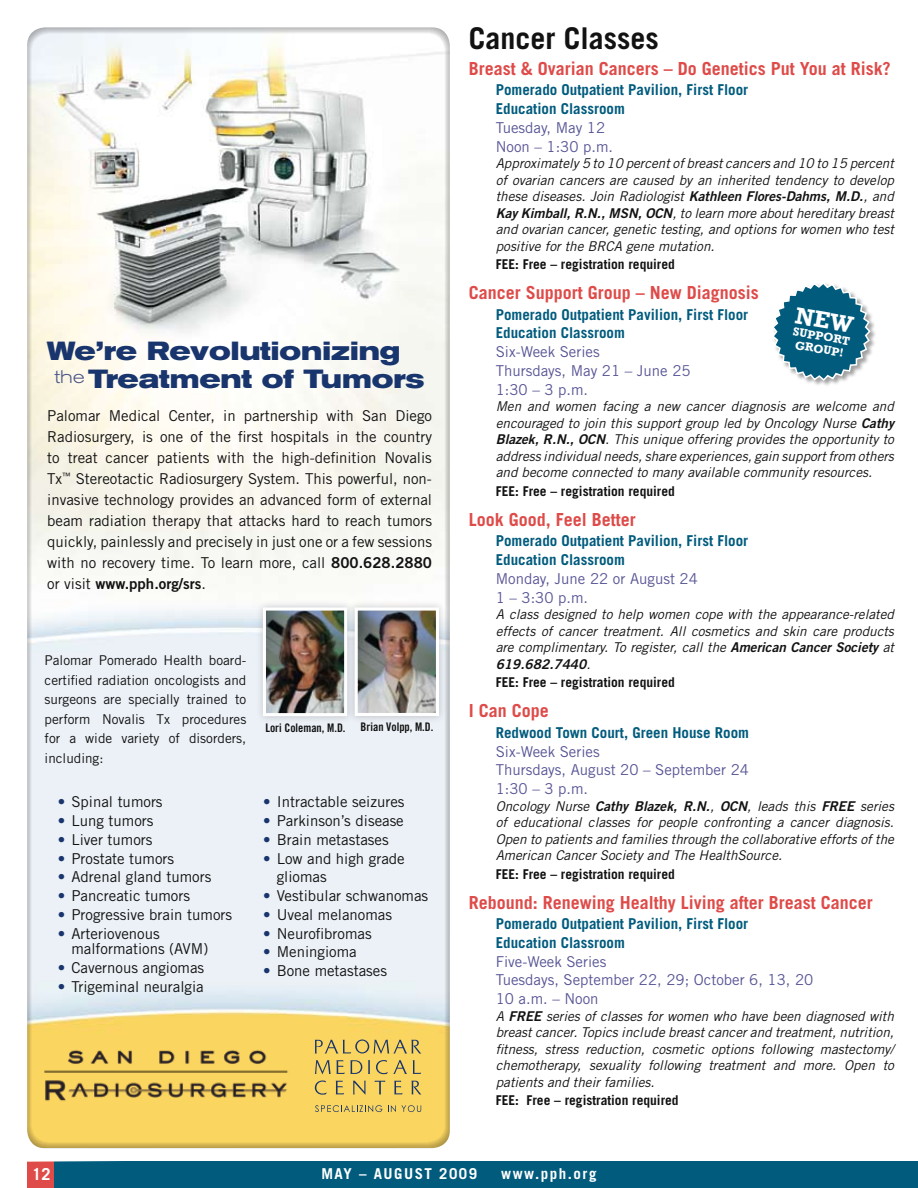
<style>
.page{position:relative;width:918px;height:1188px;background:#fff}
.page>*{position:absolute;margin:0;border:0;box-sizing:border-box;transform-origin:0 0}
.t1{font:700 30px "Trade Gothic";color:#121212}
.t2{font:700 expanded 26.1px/27.9px "Akzidenz Grotesk BE";color:#19356d}
.t3{font:700 18px "Trade Gothic";color:#de4b49}
.t4{font:700 16.5px "Trade Gothic";color:#fff}
.t5{font:15px/21px "Trade Gothic";color:#121212}
.t6{font:700 15px/18.8px "Trade Gothic";color:#005b7d}
.t7{font:15px/18.8px "Trade Gothic";color:#585696}
.t8{font:700 15px "Trade Gothic";letter-spacing:.1em;color:#fff}
.t9{font:15px "Trade Gothic Bold Two";color:#121212}
.t10{font:italic 13.5px/16.5px "Trade Gothic";color:#121212;text-align:justify}
.t11{font:13.5px/19.5px "Trade Gothic";color:#121212;text-align:justify}
.t12{font:700 13.5px "Trade Gothic";color:#121212}
.t13{font:italic 13.5px "Trade Gothic Bold Two";color:#121212}
.t14{font:700 12px "Rockwell";color:#fff}
.t15{font:11.85px "Trade Gothic Bold Cond Twenty";color:#121212}
.s1{font-family:"Trade Gothic Bold Two"}
.s2{font-family:"Trade Gothic"}
.s3{color:#19356d}
</style>
<div class="page">
<div style="left:27px;top:1161px;width:891px;height:27px;background:#005b7d"></div>
<div style="left:27px;top:1161px;width:27px;height:27px;background:#de4b49"></div>
<div style="left:772px;top:282px;width:105px;height:106px;background:#121212;opacity:.4"></div>
<svg style="left:27px;top:27px;width:423px;height:1135px"></svg>
<svg style="left:772px;top:282px;width:100px;height:100px"></svg>
<h2 class="t2" style="left:47px;top:337px;width:379px">We’re Revolutionizing <sup>the</sup> Treatment of Tumors</h2>
<p class="t5" style="left:47px;top:405px;width:386px;text-align:justify">Palomar Medical Center, in partnership with San Diego Radiosurgery, is one of the first hospitals in the country to treat cancer patients with the high-definition Novalis Tx<sup>™</sup> Stereotactic Radiosurgery System. This powerful, non&shy;invasive technology provides an advanced form of external beam radiation therapy that attacks hard to reach tumors quickly, painlessly and precisely in just one or a few sessions with no recovery time. To learn more, call <span class="s1">800.628.2880</span></p>
<p class="t9" style="left:47px;top:574px;width:160px"><span class="s2">or visit</span> www.pph.org/srs<span class="s2">.</span></p>
<p class="t11" style="left:45px;top:650px;width:203px">Palomar Pomerado Health board&shy;certified radiation oncologists and surgeons are specially trained to perform Novalis Tx procedures for a wide variety of disorders, including:</p>
<p class="t5" style="left:58px;top:791px;width:106px"><span class="s3">•</span> Spinal tumors</p>
<p class="t5" style="left:58px;top:810px;width:97px"><span class="s3">•</span> Lung tumors</p>
<p class="t5" style="left:58px;top:829px;width:96px"><span class="s3">•</span> Liver tumors</p>
<p class="t5" style="left:58px;top:848px;width:118px"><span class="s3">•</span> Prostate tumors</p>
<p class="t5" style="left:58px;top:866px;width:155px"><span class="s3">•</span> Adrenal gland tumors</p>
<p class="t5" style="left:58px;top:885px;width:134px"><span class="s3">•</span> Pancreatic tumors</p>
<p class="t5" style="left:58px;top:904px;width:176px"><span class="s3">•</span> Progressive brain tumors</p>
<p class="t5" style="left:71px;top:925px;width:139px;line-height:15.8px;text-indent:-14px"><span class="s3">•</span> Arteriovenous malformations (AVM)</p>
<p class="t5" style="left:58px;top:957px;width:148px"><span class="s3">•</span> Cavernous angiomas</p>
<p class="t5" style="left:58px;top:976px;width:147px"><span class="s3">•</span> Trigeminal neuralgia</p>
<p class="t15" style="left:265px;top:720px;width:82px">Lori Coleman, M.D.</p>
<p class="t15" style="left:361px;top:720px;width:74px">Brian Volpp, M.D.</p>
<p class="t5" style="left:263px;top:791px;width:143px"><span class="s3">•</span> I ntractable seizures</p>
<p class="t5" style="left:263px;top:810px;width:142px"><span class="s3">•</span> Parkinson’s disease</p>
<p class="t5" style="left:263px;top:829px;width:127px"><span class="s3">•</span> Brain metastases</p>
<p class="t5" style="left:277px;top:849px;width:129px;line-height:18.8px;text-indent:-14px"><span class="s3">•</span> Low and high grade gliomas</p>
<p class="t5" style="left:263px;top:885px;width:167px"><span class="s3">•</span> Vestibular schwanomas</p>
<p class="t5" style="left:263px;top:904px;width:130px"><span class="s3">•</span> Uveal melanomas</p>
<p class="t5" style="left:263px;top:923px;width:110px"><span class="s3">•</span> Neurofibromas</p>
<p class="t5" style="left:263px;top:941px;width:95px"><span class="s3">•</span> Meningioma</p>
<p class="t5" style="left:263px;top:960px;width:125px"><span class="s3">•</span> Bone metastases</p>
<h1 class="t1" style="left:469px;top:20px;width:191px">Cancer Classes</h1>
<h3 class="t3" style="left:469px;top:57px;width:424px">Breast &amp; Ovarian Cancers – Do Genetics Put You at Risk?</h3>
<p class="t6" style="left:496px;top:80px;width:254px">Pomerado Outpatient Pavilion, First Floor<br>Education Classroom</p>
<p class="t7" style="left:496px;top:118px;width:119px">Tuesday, May 12<br>Noon – 1:30 p.m.</p>
<p class="t10" style="left:496px;top:155px;width:400px">Approximately 5 to 10 percent of breast cancers and 10 to 15 percent of ovarian cancers are caused by an inherited tendency to develop these diseases. Join Radiologist <span class="s1">Kathleen Flores-Dahms, M.D.</span>, and <span class="s1">Kay Kimball, R.N., MSN, OCN</span>, to learn more about hereditary breast and ovarian cancer, genetic testing, and options for women who test positive for the BRCA gene mutation.</p>
<p class="t12" style="left:496px;top:256px;width:181px">FEE: Free – registration required</p>
<h3 class="t3" style="left:469px;top:282px;width:292px">Cancer Support Group – New Diagnosis</h3>
<p class="t6" style="left:496px;top:305px;width:254px">Pomerado Outpatient Pavilion, First Floor<br>Education Classroom</p>
<p class="t7" style="left:496px;top:342px;width:196px">Six-Week Series<br>Thursdays, May 21 – June 25<br>1:30 – 3 p.m.</p>
<p class="t10" style="left:496px;top:398px;width:400px">Men and women facing a new cancer diagnosis are welcome and encouraged to join this support group led by Oncology Nurse <span class="s1">Cathy Blazek, R.N., OCN</span>. This unique offering provides the opportunity to address individual needs, share experiences, gain support from others and become connected to many available community resources.</p>
<p class="t12" style="left:496px;top:483px;width:181px">FEE: Free – registration required</p>
<h3 class="t3" style="left:469px;top:509px;width:169px">Look Good, Feel Better</h3>
<p class="t6" style="left:496px;top:531px;width:254px">Pomerado Outpatient Pavilion, First Floor<br>Education Classroom</p>
<p class="t7" style="left:496px;top:569px;width:204px">Monday, June 22 or August 24<br>1 – 3:30 p.m.</p>
<p class="t10" style="left:496px;top:606px;width:400px">A class designed to help women cope with the appearance-related effects of cancer treatment. All cosmetics and skin care products are complimentary. To register, call the <span class="s1">American Cancer Society</span> at</p>
<p class="t13" style="left:496px;top:655px;width:96px">619.682.7440<span class="s2">.</span></p>
<p class="t12" style="left:496px;top:674px;width:181px">FEE: Free – registration required</p>
<h3 class="t3" style="left:469px;top:700px;width:82px">I Can Cope</h3>
<p class="t6" style="left:496px;top:723px;width:255px">Redwood Town Court, Green House Room</p>
<p class="t7" style="left:496px;top:742px;width:255px">Six-Week Series<br>Thursdays, August 20 – September 24<br>1:30 – 3 p.m.</p>
<p class="t10" style="left:496px;top:797px;width:400px">Oncology Nurse <span class="s1">Cathy Blazek, R.N.</span>, <span class="s1">OCN</span>, leads this <span class="s1">FREE</span> series of educational classes for people confronting a cancer diagnosis.<br>Open to patients and families through the collaborative efforts of the American Cancer Society and The HealthSource.</p>
<p class="t12" style="left:496px;top:866px;width:181px">FEE: Free – registration required</p>
<h3 class="t3" style="left:469px;top:891px;width:406px">Rebound: Renewing Healthy Living after Breast Cancer</h3>
<p class="t6" style="left:496px;top:914px;width:254px">Pomerado Outpatient Pavilion, First Floor<br>Education Classroom</p>
<p class="t7" style="left:496px;top:952px;width:319px">Five-Week Series<br>Tuesdays, September 22, 29; October 6, 13, 20<br>10 a.m. – Noon</p>
<p class="t10" style="left:496px;top:1008px;width:400px">A <span class="s1">FREE</span> series of classes for women who have been diagnosed with breast cancer. Topics include breast cancer and treatment, nutrition, fitness, stress reduction, cosmetic options following mastectomy/ chemotherapy, sexuality following treatment and more. Open to patients and their families.</p>
<p class="t12" style="left:496px;top:1092px;width:184px">FEE: Free – registration required</p>
<p class="t14" style="left:795px;top:324px;width:59px;rotate:10deg">supp or t</p>
<p class="t14" style="left:796px;top:337px;width:51px;rotate:10deg">gr oup!</p>
<p class="t4" style="left:32px;top:1164px;width:20px">12</p>
<p class="t8" style="left:321px;top:1164px;width:157px">May – AUGUST 2009</p>
<p class="t8" style="left:501px;top:1164px;width:97px">www.pph.org</p>
</div>
